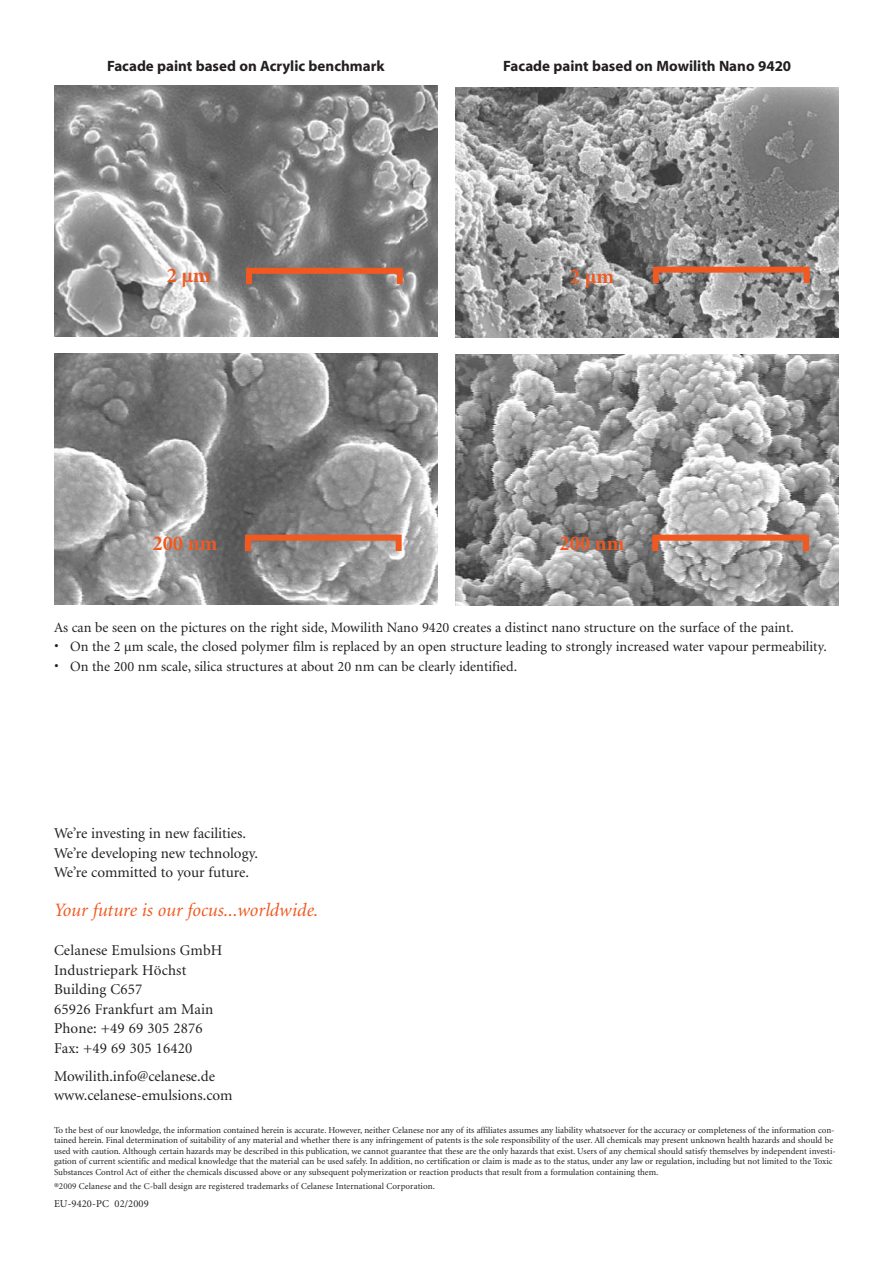
<style>
.page{position:relative;width:893px;height:1263px;background:#fff}
.page>*{position:absolute;margin:0;border:0;box-sizing:border-box;transform-origin:0 0}
.t1{font:700 21px "Minion";color:#f15921}
.t2{font:italic 18.9px "Minion";color:#f15921}
.t3{font:15px/19.5px "Minion";color:#231f20}
.t4{font:700 15px "Myriad";color:#231f20}
.t5{font:14.25px/19.5px "Minion";color:#231f20}
.t6{font:10.5px "Minion";letter-spacing:.01em;color:#231f20}
.t7{font:9px/10.5px "Minion";color:#231f20}
.s1{font-weight:700;font-size:19.5px}
</style>
<div class="page">
<img style="left:54px;top:86px;width:383px;height:251px">
<img style="left:455px;top:87px;width:384px;height:250px">
<img style="left:54px;top:353px;width:383px;height:252px">
<img style="left:455px;top:355px;width:384px;height:250px">
<div style="left:246px;top:268px;width:157px;height:19px;border:6px solid #f15921"></div>
<div style="left:245px;top:535px;width:157px;height:19px;border:6px solid #f15921"></div>
<div style="left:652px;top:535px;width:157px;height:19px;border:6px solid #f15921"></div>
<div style="left:653px;top:267px;width:157px;height:19px;border:6px solid #f15921"></div>
<h3 class="t4" style="left:107px;top:60px;width:279px">Facade paint based on Acrylic benchmark</h3>
<h3 class="t4" style="left:503px;top:60px;width:289px">Facade paint based on Mowilith Nano 9420</h3>
<h1 class="t1" style="left:167px;top:267px;width:46px">2 µm</h1>
<h1 class="t1" style="left:570px;top:268px;width:46px">2 µm</h1>
<h1 class="t1" style="left:152px;top:535px;width:66px">200 nm</h1>
<h1 class="t1" style="left:559px;top:535px;width:66px">200 nm</h1>
<p class="t5" style="left:54px;top:619px;width:774px">As can be seen on the pictures on the right side, Mowilith Nano 9420 creates a distinct nano structure on the surface of the paint.<br><span class="s1">·</span> On the 2 µm scale, the closed polymer film is replaced by an open structure leading to strongly increased water vapour permeability. <span class="s1">·</span> On the 200 nm scale, silica structures at about 20 nm can be clearly identified.</p>
<h3 class="t3" style="left:54px;top:825px;width:206px">We’re investing in new facilities.<br>We’re developing new technology.<br>We’re committed to your future.</h3>
<h2 class="t2" style="left:54px;top:902px;width:266px">Your future is our focus...worldwide.</h2>
<h3 class="t3" style="left:54px;top:942px;width:170px">Celanese Emulsions GmbH<br>Industriepark Höchst<br>Building C657<br>65926 Frankfurt am Main<br>Phone: +49 69 305 2876<br>Fax: +49 69 305 16420</h3>
<h3 class="t3" style="left:54px;top:1067px;width:180px">Mowilith.info@celanese.de www.celanese-emulsions.com</h3>
<p class="t7" style="left:54px;top:1125px;width:783px">To the best of our knowledge, the information contained herein is accurate. However, neither Celanese nor any of its affiliates assumes any liability whatsoever for the accuracy or completeness of the information con&shy;tained herein. Final determination of suitability of any material and whether there is any infringement of patents is the sole responsibility of the user. All chemicals may present unknown health hazards and should be used with caution. Although certain hazards may be described in this publication, we cannot guarantee that these are the only hazards that exist. Users of any chemical should satisfy themselves by independent investi&shy;gation of current scientific and medical knowledge that the material can be used safely. In addition, no certification or claim is made as to the status, under any law or regulation, including but not limited to the Toxic Substances Control Act of either the chemicals discussed above or any subsequent polymerization or reaction products that result from a formulation containing them.</p>
<p class="t6" style="left:54px;top:1200px;width:96px">EU-9420-PC 02/2009</p>
<p class="t7" style="left:54px;top:1182px;width:382px">®2009 Celanese and the C-ball design are registered trademarks of Celanese International Corporation.</p>
</div>
